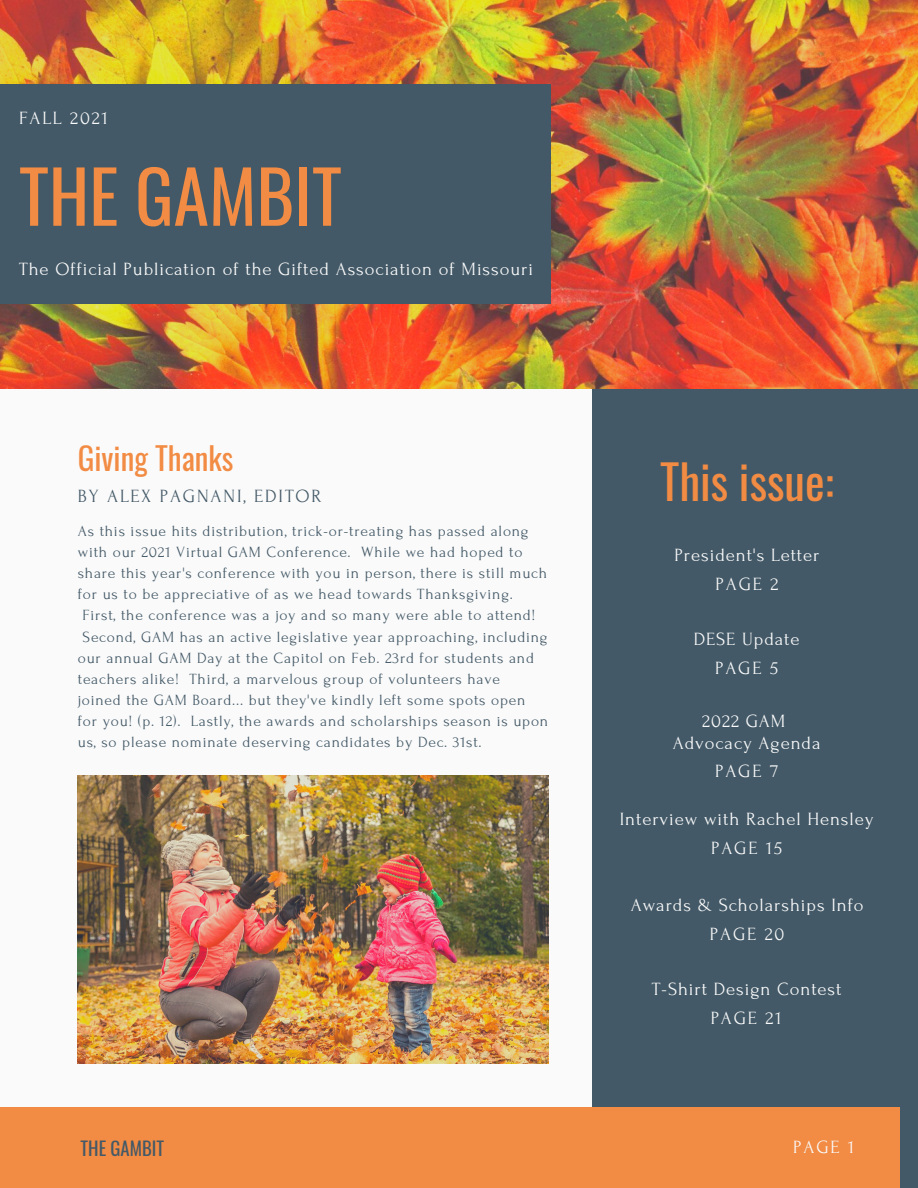
<style>
.page{position:relative;width:918px;height:1188px;background:#fafafa}
.page>*{position:absolute;margin:0;border:0;box-sizing:border-box;transform-origin:0 0}
.t1{font:72px "Oswald";color:#f28b43}
.t2{font:46.65px "Oswald";color:#f28b43}
.t3{font:31.2px "Oswald";color:#f28b43}
.t4{font:18.6px/29px "Forum";letter-spacing:.05em;color:#fafafa;text-align:center}
.t5{font:18.6px "Forum";letter-spacing:.1em;color:#435967}
.t6{font:18.6px "Oswald";color:#435967}
.t7{font:18.6px "Forum";letter-spacing:.1em;color:#fafafa}
.t8{font:15.6px "Forum";letter-spacing:.05em;color:#435967}
</style>
<div class="page">
<div style="left:593px;top:339px;width:325px;height:849px;background:#435967"></div>
<img style="left:0;top:0;width:918px;height:389px">
<img style="left:77px;top:775px;width:471px;height:288px">
<div style="left:0;top:84px;width:550px;height:219px;background:#435967"></div>
<div style="left:0;top:1107px;width:900px;height:81px;background:#f28b43"></div>
<p class="t7" style="left:19px;top:108px;width:90px">FALL 2021</p>
<h1 class="t1" style="left:19px;top:140px;width:324px">THE GAMBIT</h1>
<p class="t4" style="left:19px;top:255px;width:516px">The Official Publication of the Gifted Association of Missouri</p>
<h3 class="t3" style="left:78px;top:434px;width:157px">Giving Thanks</h3>
<p class="t5" style="left:78px;top:486px;width:245px">BY ALEX PAGNANI, EDITOR</p>
<p class="t8" style="left:78px;top:522px;width:452px">As this issue hits distribution, trick-or-treating has passed along</p>
<p class="t8" style="left:78px;top:544px;width:446px">with our 2021 Virtual GAM Conference. While we had hoped to</p>
<p class="t8" style="left:78px;top:565px;width:471px">share this year's conference with you in person, there is still much</p>
<p class="t8" style="left:78px;top:586px;width:437px">for us to be appreciative of as we head towards Thanksgiving.</p>
<p class="t8" style="left:83px;top:607px;width:454px">First, the conference was a joy and so many were able to attend!</p>
<p class="t8" style="left:83px;top:628px;width:467px">Second, GAM has an active legislative year approaching, including</p>
<p class="t8" style="left:78px;top:649px;width:458px">our annual GAM Day at the Capitol on Feb. 23rd for students and</p>
<p class="t8" style="left:78px;top:671px;width:424px">teachers alike! Third, a marvelous group of volunteers have</p>
<p class="t8" style="left:78px;top:692px;width:449px">joined the GAM Board... but they've kindly left some spots open</p>
<p class="t8" style="left:78px;top:713px;width:472px">for you! (p. 12). Lastly, the awards and scholarships season is upon</p>
<p class="t8" style="left:78px;top:734px;width:405px">us, so please nominate deserving candidates by Dec. 31st.</p>
<h2 class="t2" style="left:660px;top:445px;width:175px">This issue:</h2>
<p class="t4" style="left:675px;top:541px;width:146px">President's Letter<br>PAGE 2</p>
<p class="t4" style="left:694px;top:625px;width:107px">DESE Update<br>PAGE 5</p>
<p class="t4" style="left:673px;top:710px;width:149px;line-height:22.2px">2022 GAM<br>Advocacy Agenda</p>
<p class="t4" style="left:715px;top:757px;width:65px">PAGE 7</p>
<p class="t4" style="left:620px;top:805px;width:255px">Interview with Rachel Hensley<br>PAGE 15</p>
<p class="t4" style="left:631px;top:891px;width:234px">Awards &amp; Scholarships Info<br>PAGE 20</p>
<p class="t4" style="left:652px;top:975px;width:191px">T-Shirt Design Contest<br>PAGE 21</p>
<p class="t6" style="left:81px;top:1134px;width:85px">THE GAMBIT</p>
<p class="t4" style="left:793px;top:1133px;width:62px">PAGE 1</p>
</div>
